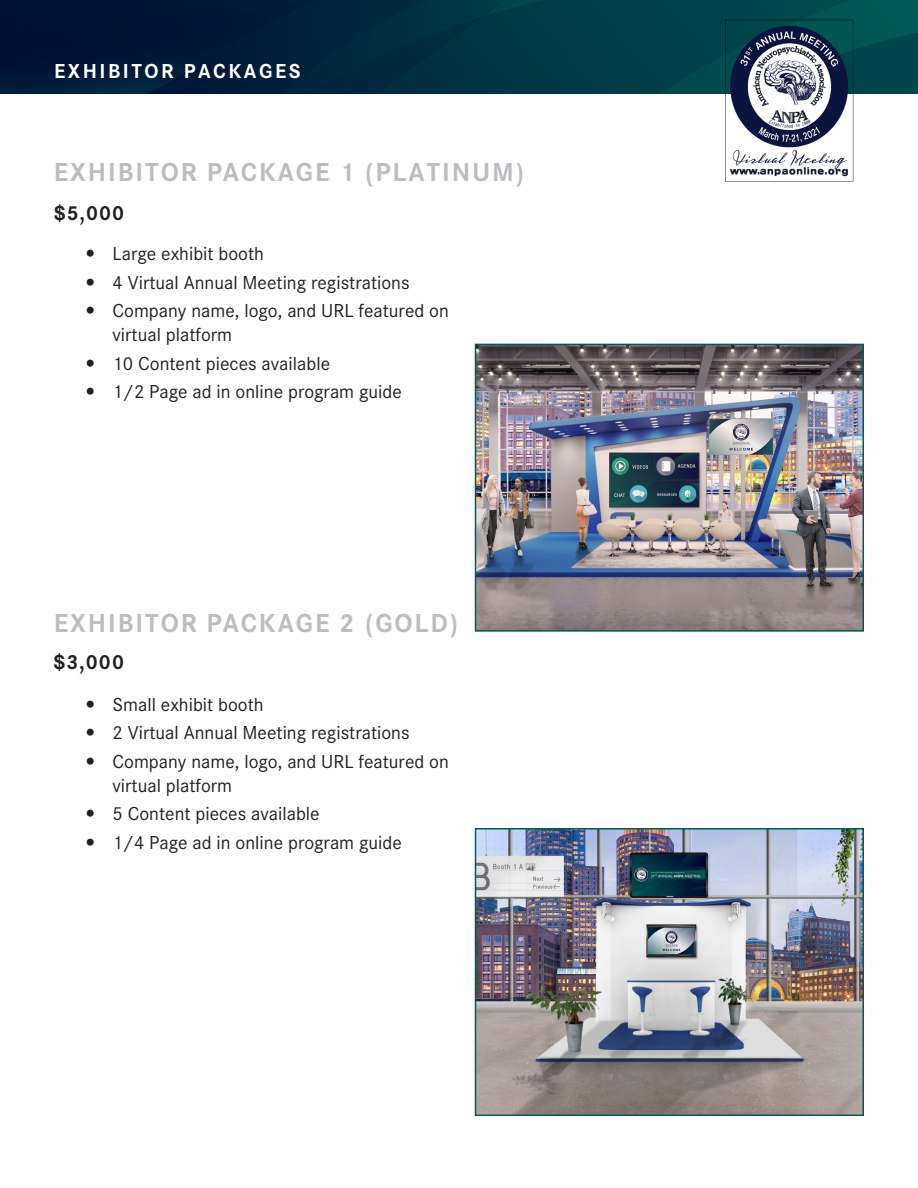
<style>
.page{position:relative;width:918px;height:1188px;background:#fff}
.page>*{position:absolute;margin:0;border:0;box-sizing:border-box;transform-origin:0 0}
.t1{font:700 27px "Corporate S";letter-spacing:.07em;color:#bcbdc0}
.t2{font:700 21px "Corporate S";letter-spacing:.12em;color:#fff}
.t3{font:700 21px "Corporate S";letter-spacing:.05em;color:#231f20}
.t4{font:19.5px/24px "Corporate S";color:#231f20}
.s1{font-family:"Avenir"}
</style>
<div class="page">
<div style="left:0;top:0;width:918px;height:94px;background:linear-gradient(to right,#000c32,#005452)"></div>
<img style="left:718px;top:15px;width:142px;height:167px">
<img style="left:478px;top:347px;width:383px;height:282px">
<div style="left:475px;top:344px;width:389px;height:288px;border:2px solid #005c55"></div>
<img style="left:478px;top:831px;width:383px;height:282px">
<div style="left:475px;top:828px;width:389px;height:288px;border:2px solid #005c55"></div>
<p class="t2" style="left:54px;top:59px;width:248px">EXHIBITOR PACKAGES</p>
<p class="t1" style="left:54px;top:157px;width:472px">EXHIBITOR PACKAGE 1 (PLATINUM)</p>
<p class="t3" style="left:54px;top:201px;width:72px">$5,000</p>
<p class="t4" style="left:86px;top:242px;width:180px"><span class="s1">•</span> Large exhibit booth</p>
<p class="t4" style="left:86px;top:271px;width:326px"><span class="s1">•</span> 4 Virtual Annual Meeting registrations</p>
<p class="t4" style="left:112px;top:299px;width:338px;text-indent:-27px"><span class="s1">•</span> Company name, logo, and URL featured on virtual platform</p>
<p class="t4" style="left:86px;top:352px;width:246px"><span class="s1">•</span> 10 Content pieces available</p>
<p class="t4" style="left:86px;top:380px;width:318px"><span class="s1">•</span> 1/2 Page ad in online program guide</p>
<p class="t1" style="left:54px;top:608px;width:406px">EXHIBITOR PACKAGE 2 (GOLD)</p>
<p class="t3" style="left:54px;top:650px;width:72px">$3,000</p>
<p class="t4" style="left:86px;top:692px;width:180px"><span class="s1">•</span> Small exhibit booth</p>
<p class="t4" style="left:86px;top:721px;width:326px"><span class="s1">•</span> 2 Virtual Annual Meeting registrations</p>
<p class="t4" style="left:112px;top:749px;width:338px;text-indent:-27px"><span class="s1">•</span> Company name, logo, and URL featured on virtual platform</p>
<p class="t4" style="left:86px;top:802px;width:236px"><span class="s1">•</span> 5 Content pieces available</p>
<p class="t4" style="left:86px;top:830px;width:318px"><span class="s1">•</span> 1/4 Page ad in online program guide</p>
</div>
